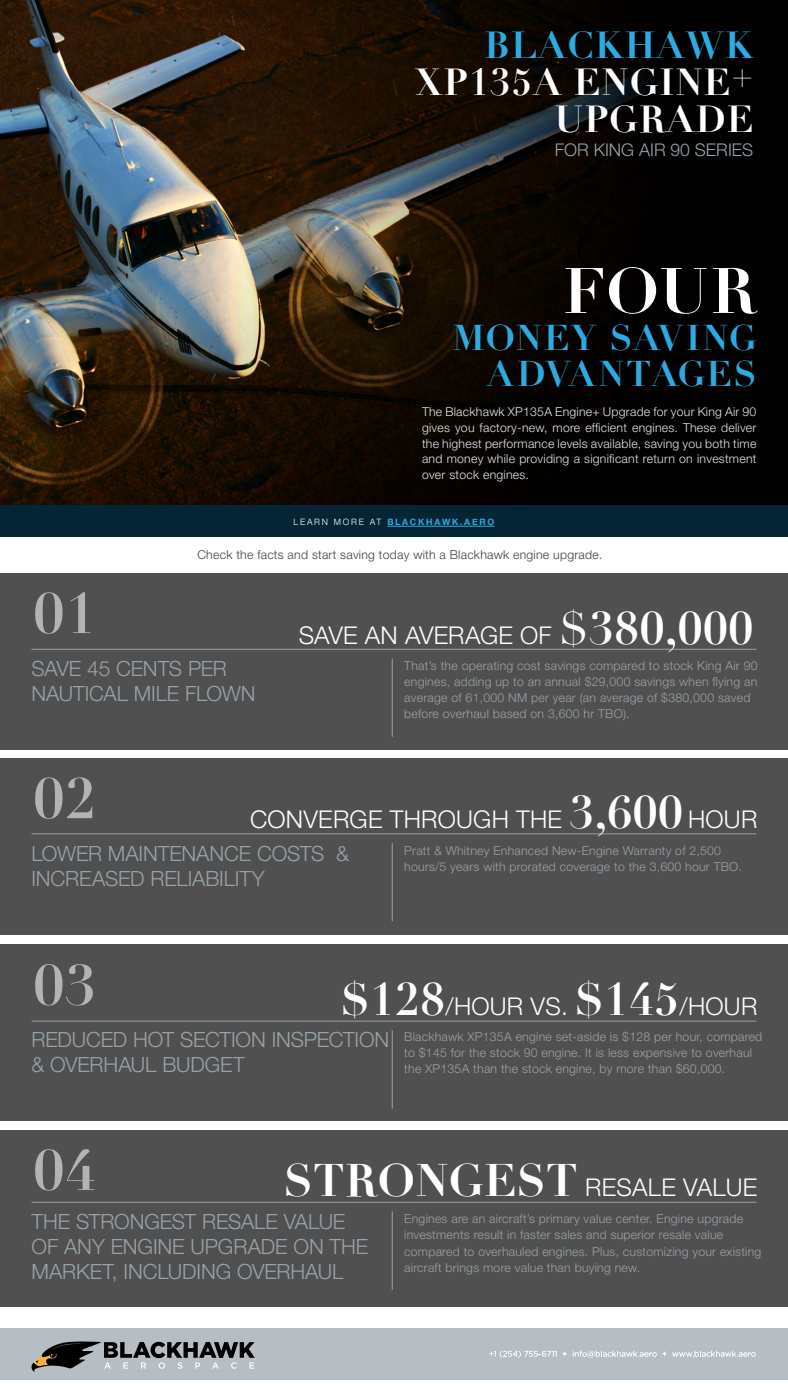
<style>
.page{position:relative;width:788px;height:1400px;background:#fff}
.page>*{position:absolute;margin:0;border:0;box-sizing:border-box;transform-origin:0 0}
.t1{font:700 63px "Didot";color:#fff}
.t2{font:700 56px "Didot";letter-spacing:.01em;color:#b3b3b3}
.t3{font:700 36.75px/36.8px "Didot";letter-spacing:.03em;color:#fff;text-align:right}
.t4{font:700 36.75px "Didot";letter-spacing:.03em;color:#2babe2}
.t5{font:700 35px/36.8px "Didot";letter-spacing:.03em;color:#2babe2;text-align:right}
.t6{font:300 24.5px "Helvetica Neue LT Pro";letter-spacing:.01em;color:#fff}
.t7{font:300 21px/24.5px "Helvetica Neue LT Pro";letter-spacing:-.005em;color:#97a3ab}
.t8{font:300 17.5px "Helvetica Neue LT Pro";color:#97a3ab}
.t9{font:300 12.25px/16.2px "Helvetica Neue LT Pro";letter-spacing:.02em;color:#97a3ab}
.t10{font:300 12.25px/15.8px "Helvetica Neue LT Pro";letter-spacing:.02em;color:#e1e7eb;text-align:justify}
.t11{font:300 12.25px "Helvetica Neue LT Pro";letter-spacing:.02em;color:#414042}
.t12{font:700 8.75px "Helvetica Neue";letter-spacing:.2em;color:#2babe2}
.s1{font-weight:300;color:#fff}
.s2{font-family:"Didot";font-weight:400;font-size:44.62px}
.s3{font-family:"Didot";font-weight:700;font-size:44.62px}
</style>
<div class="page">
<img style="left:0;top:0;width:787px;height:505px">
<div style="left:0;top:1329px;width:788px;height:51px;background:#b6bec4"></div>
<div style="left:0;top:574px;width:787px;height:176px;background:#505050"></div>
<div style="left:0;top:759px;width:787px;height:176px;background:#505050"></div>
<div style="left:0;top:945px;width:787px;height:176px;background:#505050"></div>
<div style="left:0;top:1130px;width:787px;height:177px;background:#505050"></div>
<div style="left:0;top:505px;width:788px;height:32px;background:#062534"></div>
<hr style="left:387px;top:526px;width:107px;height:1px;background:#2babe2">
<hr style="left:32px;top:649px;width:724px;height:1px;background:#97a3ab">
<hr style="left:392px;top:658px;width:1px;height:79px;background:#97a3ab">
<hr style="left:32px;top:834px;width:724px;height:1px;background:#97a3ab">
<hr style="left:392px;top:843px;width:1px;height:78px;background:#97a3ab">
<hr style="left:32px;top:1021px;width:724px;height:1px;background:#97a3ab">
<hr style="left:392px;top:1030px;width:1px;height:79px;background:#97a3ab">
<hr style="left:32px;top:1202px;width:724px;height:1px;background:#97a3ab">
<hr style="left:392px;top:1211px;width:1px;height:79px;background:#97a3ab">
<svg style="left:489px;top:1351px;width:67px;height:7px"></svg>
<svg style="left:572px;top:1351px;width:84px;height:7px"></svg>
<svg style="left:672px;top:1351px;width:83px;height:6px"></svg>
<svg style="left:31px;top:1341px;width:224px;height:31px"></svg>
<h3 class="t4" style="left:484px;top:22px;width:270px">BLACKHAWK</h3>
<h3 class="t3" style="left:415px;top:64px;width:340px">XP135A ENGINE+<br>UPGRADE</h3>
<h3 class="t8" style="left:554px;top:139px;width:200px">FOR KING AIR 90 SERIES</h3>
<h1 class="t1" style="left:563px;top:251px;width:195px">FOUR</h1>
<h3 class="t5" style="left:452px;top:319px;width:305px">MONEY SAVING<br>ADVANTAGES</h3>
<p class="t10" style="left:422px;top:404px;width:336px">The Blackhawk XP135A Engine+ Upgrade for your King Air 90 gives you factory-new, more efficient engines. These deliver the highest performance levels available, saving you both time and money while providing a significant return on investment over stock engines.</p>
<p class="t12" style="left:293px;top:515px;width:202px"><span class="s1">LEARN MORE AT</span> BLACKHAWK.AERO</p>
<h2 class="t2" style="left:33px;top:578px;width:64px">01</h2>
<p class="t11" style="left:197px;top:547px;width:406px">Check the facts and start saving today with a Blackhawk engine upgrade.</p>
<h3 class="t6" style="left:299px;top:620px;width:456px">SAVE AN AVERAGE OF <span class="s2">$</span><span class="s3">380,000</span></h3>
<h3 class="t7" style="left:32px;top:656px;width:225px">SAVE 45 CENTS PER<br>NAUTICAL MILE FLOWN</h3>
<p class="t9" style="left:404px;top:657px;width:355px">That’s the operating cost savings compared to stock King Air 90 engines, adding up to an annual $29,000 savings when flying an average of 61,000 NM per year (an average of $380,000 saved before overhaul based on 3,600 hr TBO).</p>
<h2 class="t2" style="left:33px;top:763px;width:64px">02</h2>
<h3 class="t6" style="left:250px;top:804px;width:509px">CONVERGE THROUGH THE <span class="s3">3,600</span> HOUR</h3>
<h3 class="t7" style="left:32px;top:841px;width:319px">LOWER MAINTENANCE COSTS &amp;<br>INCREASED RELIABILITY</h3>
<p class="t9" style="left:404px;top:842px;width:339px">Pratt &amp; Whitney Enhanced New-Engine Warranty of 2,500 hours/5 years with prorated coverage to the 3,600 hour TBO.</p>
<h2 class="t2" style="left:33px;top:950px;width:64px">03</h2>
<h3 class="t6" style="left:341px;top:991px;width:417px"><span class="s3">$128</span>/HOUR VS. <span class="s3">$145</span>/HOUR</h3>
<h3 class="t7" style="left:32px;top:1027px;width:359px">REDUCED HOT SECTION INSPECTION &amp; OVERHAUL BUDGET</h3>
<p class="t9" style="left:404px;top:1028px;width:359px">Blackhawk XP135A engine set-aside is $128 per hour, compared to $145 for the stock 90 engine. It is less expensive to overhaul the XP135A than the stock engine, by more than $60,000.</p>
<h2 class="t2" style="left:33px;top:1135px;width:64px">04</h2>
<h3 class="t6" style="left:284px;top:1172px;width:475px"><span class="s3">STRONGEST</span> RESALE VALUE</h3>
<h3 class="t7" style="left:32px;top:1209px;width:338px">THE STRONGEST RESALE VALUE<br>OF ANY ENGINE UPGRADE ON THE<br>MARKET, INCLUDING OVERHAUL</h3>
<p class="t9" style="left:404px;top:1211px;width:358px">Engines are an aircraft’s primary value center. Engine upgrade investments result in faster sales and superior resale value compared to overhauled engines. Plus, customizing your existing aircraft brings more value than buying new.</p>
</div>
